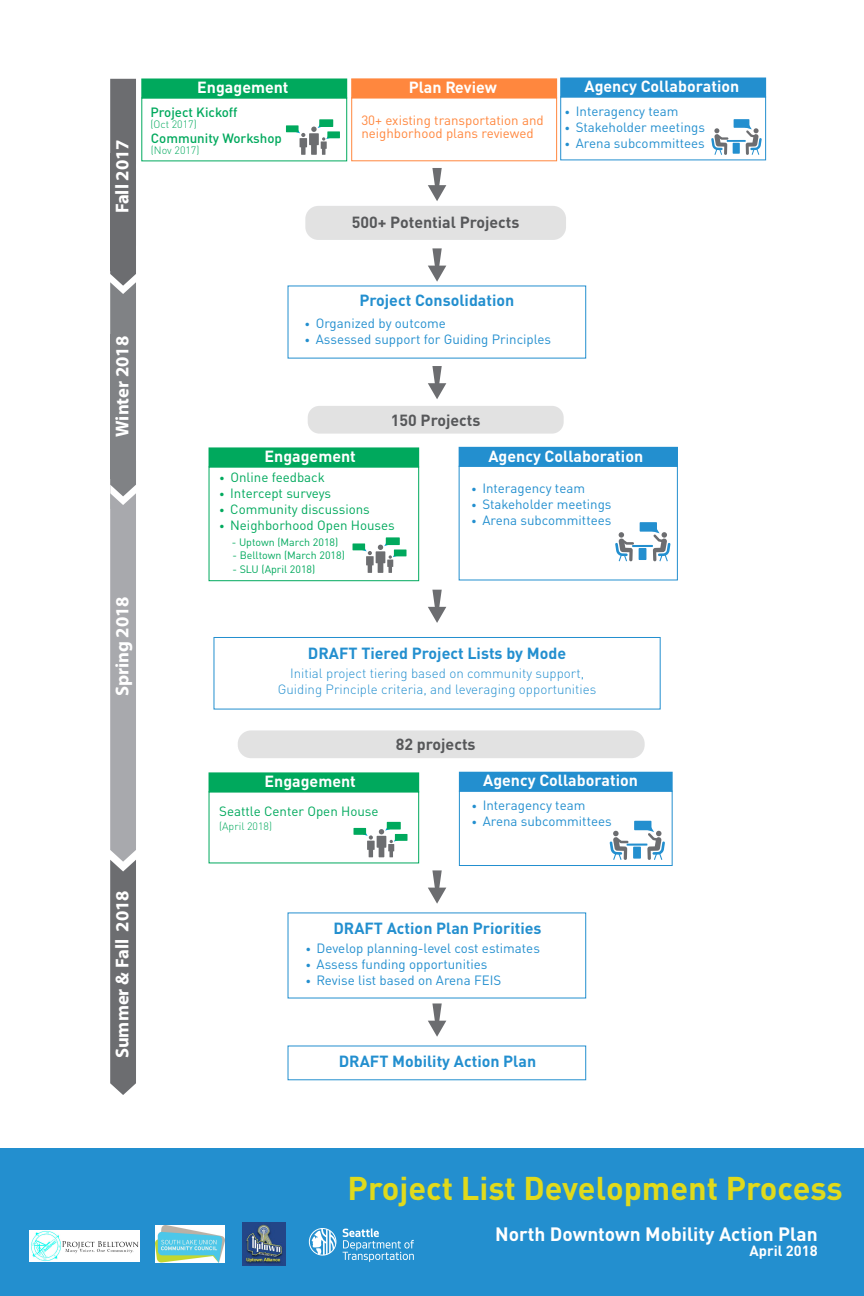
<style>
.page{position:relative;width:864px;height:1296px;background:#fff}
.page>*{position:absolute;margin:0;border:0;box-sizing:border-box;transform-origin:0 0}
.t1{font:700 32.5px "DIN Pro";color:#e0da1c}
.t2{font:700 19.1px "DIN Pro";color:#fff}
.t3{font:700 18.65px "Myriad Pro";color:#fff}
.t4{font:700 15.95px "DIN Pro";color:#238fcf}
.t5{font:700 15.95px "DIN Pro";color:#fff}
.t6{font:700 15.95px "DIN Pro";color:#57585a}
.t7{font:700 14.6px "DIN Pro";color:#fff}
.t8{font:13.3px "DIN Pro";color:#238fcf}
.t9{font:13.3px "DIN Pro";color:#00a95d}
.t10{font:300 13.3px/15.9px "DIN Pro";color:#238fcf;text-align:center}
.t11{font:13.3px/13.3px "DIN Pro";color:#ff873e}
.t12{font:500 13.3px "DIN Pro";color:#00a95d}
.t13{font:10.65px "DIN Pro";color:#00a95d}
.t14{font:300 10.65px "DIN Pro";color:#00a95d}
.s1{font-weight:300;font-size:10.65px}
.s2{font-size:10.65px}
</style>
<div class="page">
<div style="left:0;top:1148px;width:864px;height:148px;background:#238fcf"></div>
<img style="left:155px;top:1226px;width:70px;height:37px">
<img style="left:243px;top:1223px;width:43px;height:43px">
<img style="left:29px;top:1231px;width:110px;height:30px">
<svg style="left:343px;top:1229px;width:71px;height:33px"></svg>
<div style="left:309px;top:1228px;width:27px;height:27px;border:1px solid #fff;border-radius:50%"></div>
<svg style="left:312px;top:1229px;width:24px;height:26px"></svg>
<div style="left:305px;top:206px;width:261px;height:34px;background:#e2e2e2;border-radius:13px"></div>
<div style="left:308px;top:406px;width:256px;height:28px;background:#e2e2e2;border-radius:12px"></div>
<div style="left:238px;top:730px;width:407px;height:28px;background:#e2e2e2;border-radius:13px"></div>
<svg style="left:428px;top:168px;width:18px;height:33px"></svg>
<svg style="left:428px;top:248px;width:18px;height:34px"></svg>
<svg style="left:428px;top:366px;width:18px;height:33px"></svg>
<svg style="left:428px;top:590px;width:18px;height:33px"></svg>
<div style="left:309px;top:133px;width:10px;height:12px;background:#6c6d70"></div>
<div style="left:311px;top:142px;width:6px;height:13px;background:#6c6d70"></div>
<div style="left:300px;top:138px;width:7px;height:9px;background:#6c6d70"></div>
<div style="left:301px;top:145px;width:5px;height:10px;background:#6c6d70"></div>
<div style="left:321px;top:141px;width:6px;height:8px;background:#6c6d70"></div>
<svg style="left:322px;top:149px;width:3px;height:6px"></svg>
<svg style="left:295px;top:131px;width:10px;height:6px"></svg>
<div style="left:286px;top:125px;width:13px;height:7px;background:#00a95d"></div>
<div style="left:319px;top:119px;width:14px;height:8px;background:#00a95d"></div>
<svg style="left:311px;top:124px;width:20px;height:17px"></svg>
<div style="left:327px;top:131px;width:13px;height:7px;background:#00a95d"></div>
<div style="left:376px;top:551px;width:9px;height:12px;background:#6c6d70"></div>
<div style="left:378px;top:560px;width:5px;height:13px;background:#6c6d70"></div>
<div style="left:366px;top:556px;width:8px;height:9px;background:#6c6d70"></div>
<hr style="left:368px;top:563px;width:4px;height:10px;background:#6c6d70">
<div style="left:387px;top:560px;width:6px;height:7px;background:#6c6d70"></div>
<svg style="left:388px;top:567px;width:4px;height:6px"></svg>
<svg style="left:362px;top:548px;width:10px;height:7px"></svg>
<div style="left:353px;top:543px;width:12px;height:7px;background:#00a95d"></div>
<div style="left:386px;top:537px;width:14px;height:8px;background:#00a95d"></div>
<svg style="left:378px;top:542px;width:20px;height:17px"></svg>
<div style="left:394px;top:550px;width:13px;height:6px;background:#00a95d"></div>
<svg style="left:711px;top:124px;width:51px;height:31px"></svg>
<div style="left:734px;top:119px;width:15px;height:9px;background:#238fcf"></div>
<svg style="left:110px;top:79px;width:26px;height:256px;background:#747679"></svg>
<div style="left:110px;top:335px;width:26px;height:144px;background:#808285"></div>
<div style="left:142px;top:79px;width:205px;height:19px;background:#00a95d"></div>
<div style="left:209px;top:467px;width:210px;height:114px;border:1px solid #00a95d"></div>
<div style="left:209px;top:448px;width:210px;height:19px;background:#00a95d"></div>
<div style="left:351px;top:98px;width:206px;height:63px;border:1px solid #ff873e"></div>
<div style="left:352px;top:79px;width:205px;height:19px;background:#ff873e"></div>
<div style="left:561px;top:78px;width:205px;height:19px;background:#238fcf"></div>
<div style="left:214px;top:637px;width:447px;height:72px;border:1px solid #238fcf"></div>
<svg style="left:615px;top:527px;width:56px;height:35px"></svg>
<div style="left:640px;top:522px;width:17px;height:10px;background:#238fcf"></div>
<svg style="left:609px;top:826px;width:56px;height:34px"></svg>
<div style="left:634px;top:821px;width:17px;height:9px;background:#238fcf"></div>
<div style="left:459px;top:447px;width:218px;height:19px;background:#238fcf"></div>
<div style="left:459px;top:447px;width:219px;height:20px;border:1px solid #238fcf"></div>
<div style="left:377px;top:836px;width:9px;height:12px;background:#6c6d70"></div>
<div style="left:379px;top:844px;width:5px;height:13px;background:#6c6d70"></div>
<div style="left:367px;top:841px;width:8px;height:9px;background:#6c6d70"></div>
<hr style="left:369px;top:847px;width:4px;height:10px;background:#6c6d70">
<div style="left:388px;top:844px;width:6px;height:7px;background:#6c6d70"></div>
<svg style="left:389px;top:851px;width:4px;height:6px"></svg>
<svg style="left:365px;top:832px;width:8px;height:8px"></svg>
<div style="left:354px;top:828px;width:12px;height:7px;background:#00a95d"></div>
<div style="left:387px;top:822px;width:14px;height:8px;background:#00a95d"></div>
<svg style="left:379px;top:827px;width:20px;height:16px"></svg>
<div style="left:395px;top:834px;width:13px;height:7px;background:#00a95d"></div>
<div style="left:209px;top:773px;width:210px;height:19px;background:#00a95d"></div>
<div style="left:459px;top:791px;width:213px;height:75px;border:1px solid #238fcf"></div>
<div style="left:459px;top:772px;width:213px;height:19px;background:#238fcf"></div>
<svg style="left:428px;top:870px;width:18px;height:34px"></svg>
<svg style="left:428px;top:1003px;width:18px;height:34px"></svg>
<svg style="left:110px;top:479px;width:26px;height:616px;background:#96979a"></svg>
<h3 class="t3" style="left:110px;top:213px;width:76px;rotate:-90deg">Fall 2017</h3>
<p class="t5" style="left:197px;top:74px;width:93px">Engagement</p>
<p class="t12" style="left:150px;top:102px;width:89px">Project Kickoff</p>
<p class="t14" style="left:150px;top:116px;width:48px">(Oct 2017)</p>
<p class="t12" style="left:151px;top:128px;width:133px">Community Workshop</p>
<p class="t14" style="left:151px;top:142px;width:50px">(Nov 2017)</p>
<p class="t5" style="left:409px;top:74px;width:90px">Plan Review</p>
<p class="t5" style="left:584px;top:73px;width:156px">Agency Collaboration</p>
<p class="t11" style="left:361px;top:112px;width:184px">30+ existing transportation and neighborhood plans reviewed</p>
<p class="t8" style="left:565px;top:101px;width:115px"><span class="s1">•</span> Interagency team</p>
<p class="t8" style="left:565px;top:117px;width:142px"><span class="s1">•</span> Stakeholder meetings</p>
<p class="t8" style="left:565px;top:133px;width:142px"><span class="s1">•</span> Arena subcommittees</p>
<p class="t6" style="left:352px;top:209px;width:169px">500+ Potential Projects</p>
<h3 class="t3" style="left:110px;top:437px;width:102px;rotate:-90deg">Winter 2018</h3>
<h3 class="t3" style="left:110px;top:696px;width:102px;rotate:-90deg">Spring 2018</h3>
<h3 class="t3" style="left:110px;top:1058px;width:170px;rotate:-90deg">Summer &amp; Fall 2018</h3>
<p class="t4" style="left:359px;top:286px;width:156px">Project Consolidation</p>
<p class="t8" style="left:305px;top:312px;width:143px"><span class="s1">•</span> Organized by outcome</p>
<p class="t8" style="left:305px;top:328px;width:248px"><span class="s1">•</span> Assessed support for Guiding Principles</p>
<p class="t6" style="left:391px;top:406px;width:91px">150 Projects</p>
<p class="t5" style="left:265px;top:443px;width:93px">Engagement</p>
<p class="t9" style="left:219px;top:467px;width:107px"><span class="s1">•</span> Online feedback</p>
<p class="t9" style="left:219px;top:483px;width:113px"><span class="s2">•</span> Intercept surveys</p>
<p class="t9" style="left:219px;top:499px;width:152px"><span class="s2">•</span> Community discussions</p>
<p class="t9" style="left:219px;top:515px;width:177px"><span class="s2">•</span> Neighborhood Open Houses</p>
<p class="t13" style="left:232px;top:534px;width:108px">- Uptown (March 2018)</p>
<p class="t13" style="left:232px;top:547px;width:114px">- Belltown (March 2018)</p>
<p class="t13" style="left:232px;top:560px;width:84px">- SLU (April 2018)</p>
<p class="t5" style="left:488px;top:443px;width:156px">Agency Collaboration</p>
<p class="t8" style="left:471px;top:478px;width:115px"><span class="s1">•</span> Interagency team</p>
<p class="t8" style="left:471px;top:494px;width:142px"><span class="s1">•</span> Stakeholder meetings</p>
<p class="t8" style="left:471px;top:510px;width:142px"><span class="s1">•</span> Arena subcommittees</p>
<p class="t4" style="left:308px;top:640px;width:260px">DRAFT Tiered Project Lists by Mode</p>
<p class="t10" style="left:278px;top:664px;width:320px">Initial project tiering based on community support,<br>Guiding Principle criteria, and leveraging opportunities</p>
<p class="t5" style="left:265px;top:768px;width:93px">Engagement</p>
<p class="t9" style="left:219px;top:800px;width:161px">Seattle Center Open House</p>
<p class="t14" style="left:219px;top:818px;width:54px">(April 2018)</p>
<p class="t6" style="left:396px;top:731px;width:81px">82 projects</p>
<p class="t5" style="left:483px;top:767px;width:156px">Agency Collaboration</p>
<p class="t8" style="left:471px;top:795px;width:115px"><span class="s1">•</span> Interagency team</p>
<p class="t8" style="left:471px;top:811px;width:142px"><span class="s1">•</span> Arena subcommittees</p>
<p class="t4" style="left:333px;top:915px;width:210px">DRAFT Action Plan Priorities</p>
<p class="t8" style="left:305px;top:938px;width:236px"><span class="s1">•</span> Develop planning-level cost estimates</p>
<p class="t8" style="left:305px;top:954px;width:184px"><span class="s1">•</span> Assess funding opportunities</p>
<p class="t8" style="left:305px;top:970px;width:197px"><span class="s1">•</span> Revise list based on Arena FEIS</p>
<p class="t4" style="left:339px;top:1048px;width:199px">DRAFT Mobility Action Plan</p>
<h1 class="t1" style="left:348px;top:1161px;width:497px">Project List Development Process</h1>
<h2 class="t2" style="left:495px;top:1218px;width:324px">North Downtown Mobility Action Plan</h2>
<p class="t7" style="left:750px;top:1239px;width:70px">April 2018</p>
</div>
